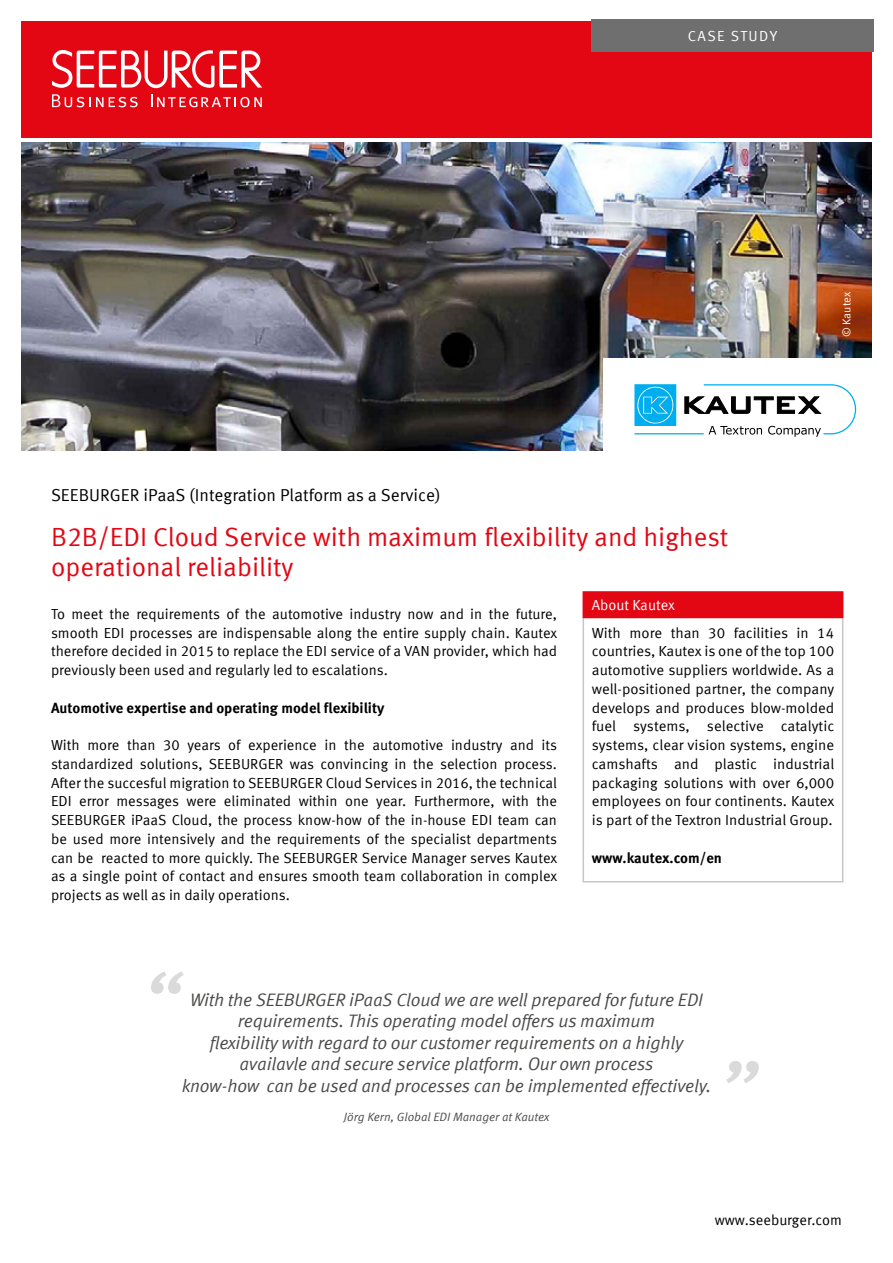
<style>
.page{position:relative;width:893px;height:1263px;background:#fff}
.page>*{position:absolute;margin:0;border:0;box-sizing:border-box;transform-origin:0 0}
.t1{font:26.25px/30px "Meta Offc Pro Norm";color:#e30613}
.t2{font:18px/21.6px "Meta Offc Pro Norm Ita";letter-spacing:-.01em;color:#4a4a49;text-align:center}
.t3{font:17.25px "Meta Offc Pro Norm";color:#000}
.t4{font:14.55px/18.8px "Meta Offc Pro Norm";color:#000;text-align:justify}
.t5{font:700 14.55px "Meta Offc Pro";color:#000}
.t6{font:14.55px "Meta Offc Pro Norm";color:#fff}
.t7{font:14.55px "Meta Offc Pro Norm";letter-spacing:.1em;color:#fff}
.t8{font:12px "Meta Offc Pro Norm Ita";color:#4a4a49}
.t9{font:11.25px "Meta Offc Pro Norm";letter-spacing:-.005em;color:#fff}
</style>
<div class="page">
<div style="left:21px;top:21px;width:851px;height:117px;background:#e30613"></div>
<div style="left:591px;top:19px;width:283px;height:33px;background:#706f6f"></div>
<svg style="left:52px;top:50px;width:210px;height:38px"></svg>
<svg style="left:151px;top:94px;width:111px;height:13px"></svg>
<svg style="left:52px;top:94px;width:86px;height:13px"></svg>
<div style="left:583px;top:592px;width:260px;height:25px;background:#e30613"></div>
<hr style="left:583px;top:618px;width:1px;height:263px;background:#c6c6c6">
<hr style="left:842px;top:618px;width:1px;height:263px;background:#c6c6c6">
<hr style="left:583px;top:881px;width:260px;height:1px;background:#c6c6c6">
<hr style="left:583px;top:591px;width:260px;height:2px;background:#e30613">
<hr style="left:583px;top:617px;width:260px;height:1px;background:#e30613">
<svg style="left:726px;top:1061px;width:33px;height:22px"></svg>
<svg style="left:151px;top:971px;width:33px;height:23px"></svg>
<img style="left:21px;top:142px;width:851px;height:308px">
<div style="left:604px;top:358px;width:289px;height:109px;background:#fff"></div>
<div style="left:634px;top:384px;width:42px;height:42px;background:#00aeef"></div>
<hr style="left:634px;top:433px;width:70px;height:1px;background:#00aeef">
<svg style="left:684px;top:384px;width:172px;height:53px"></svg>
<svg style="left:637px;top:386px;width:37px;height:38px"></svg>
<p class="t3" style="left:51px;top:482px;width:391px">SEEBURGER iPaaS (Integration Platform as a Service)</p>
<p class="t7" style="left:688px;top:25px;width:91px">CASE STUDY</p>
<p class="t9" style="left:838px;top:337px;width:47px;rotate:-90deg">© Kautex</p>
<h1 class="t1" style="left:51px;top:521px;width:679px">B2B/EDI Cloud Service with maximum flexibility and highest operational reliability</h1>
<p class="t6" style="left:592px;top:594px;width:85px">About Kautex</p>
<p class="t4" style="left:592px;top:622px;width:244px">With more than 30 facilities in 14 countries, Kautex is one of the top 100 automotive suppliers worldwide. As a well-positioned partner, the company develops and produces blow-molded fuel systems, selective catalytic systems, clear vision systems, engine camshafts and plastic industrial packaging solutions with over 6,000 employees on four continents. Kautex is part of the Textron Industrial Group.</p>
<p class="t5" style="left:592px;top:846px;width:132px">www.kautex.com/en</p>
<p class="t4" style="left:51px;top:603px;width:508px">To meet the requirements of the automotive industry now and in the future, smooth EDI processes are indispensable along the entire supply chain. Kautex therefore decided in 2015 to replace the EDI service of a VAN provider, which had previously been used and regularly led to escalations.</p>
<p class="t5" style="left:51px;top:696px;width:335px">Automotive expertise and operating model flexibility</p>
<p class="t4" style="left:51px;top:735px;width:508px">With more than 30 years of experience in the automotive industry and its standardized solutions, SEEBURGER was convincing in the selection process.<br>After the succesful migration to SEEBURGER Cloud Services in 2016, the technical EDI error messages were eliminated within one year. Furthermore, with the SEEBURGER iPaaS Cloud, the process know-how of the in-house EDI team can be used more intensively and the requirements of the specialist departments can be reacted to more quickly. The SEEBURGER Service Manager serves Kautex as a single point of contact and ensures smooth team collaboration in complex projects as well as in daily operations.</p>
<p class="t2" style="left:182px;top:987px;width:531px">With the SEEBURGER iPaaS Cloud we are well prepared for future EDI requirements. This operating model offers us maximum<br>flexibility with regard to our customer requirements on a highly availavle and secure service platform. Our own process<br>know-how can be used and processes can be implemented effectively.</p>
<p class="t8" style="left:344px;top:1107px;width:207px">Jörg Kern, Global EDI Manager at Kautex</p>
<p class="t4" style="left:715px;top:1210px;width:129px">www.seeburger.com</p>
</div>
